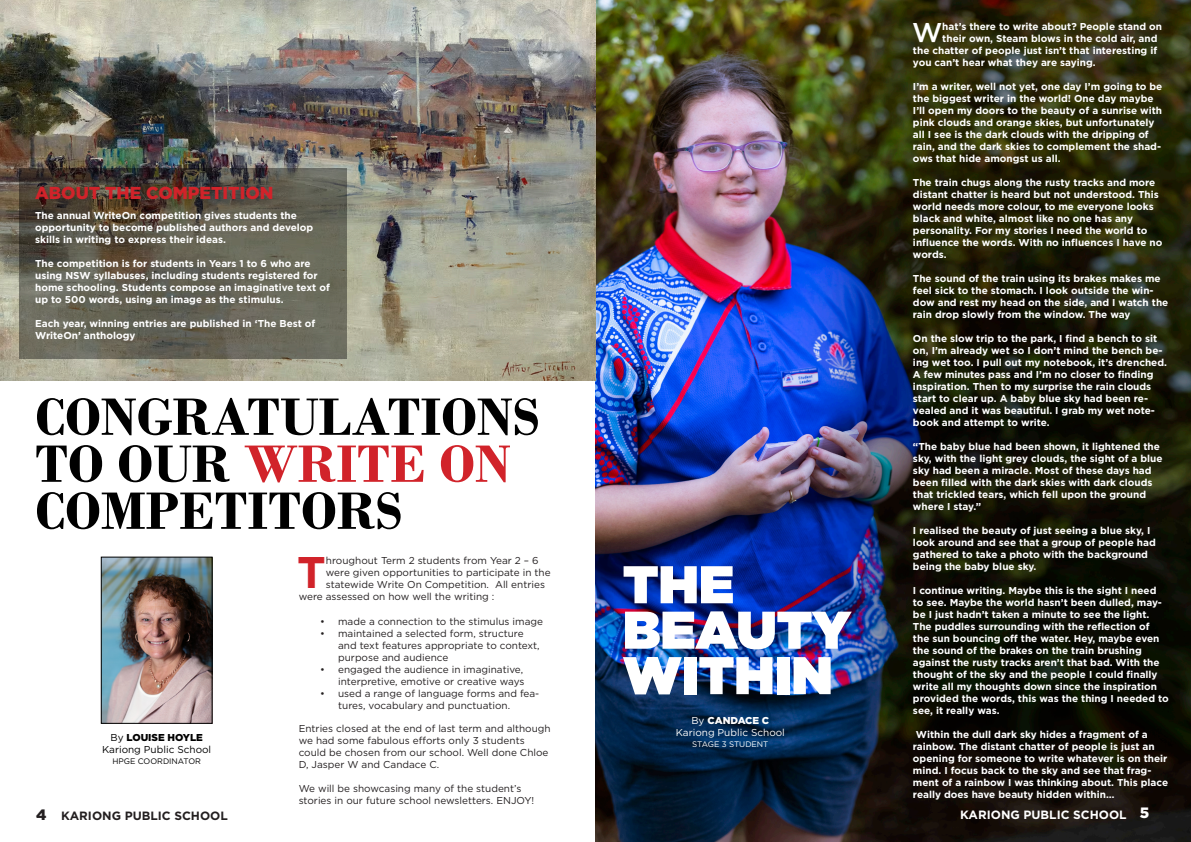
<style>
.page{position:relative;width:1191px;height:842px;background:#fff}
.page>*{position:absolute;margin:0;border:0;box-sizing:border-box;transform-origin:0 0}
.t1{font:700 55.3px "Bodoni";color:#000}
.t2{font:700 55.3px "Bodoni";color:#d1232a}
.t3{font:900 53px "Gotham";color:#fff}
.t4{font:700 44.3px "Gotham";color:#d1232a}
.t5{font:500 27.1px "Gotham";color:#fff}
.t6{font:900 17.3px "Gotham";color:#d1232a}
.t7{font:700 12px "Gotham";color:#231f20}
.t8{font:700 12px "Gotham";color:#fff}
.t9{font:700 10px/12px "Gotham";color:#fff}
.t10{font:10px/12px "Gotham";color:#231f20}
.t11{font:10px "Gotham";color:#fff}
.t12{font:10px "Gotham";color:#000}
.t13{font:900 10px "Gotham";color:#000}
.t14{font:900 10px "Gotham";letter-spacing:-.005em;color:#fff}
.t15{font:8px "Gotham";color:#000}
.t16{font:8px "Gotham";color:#fff}
.s1{color:#000}
.s2{font-weight:400}
.s3{font-weight:900;font-size:15px}
</style>
<div class="page">
<img style="left:595px;top:0;width:596px;height:842px">
<img style="left:103px;top:559px;width:108px;height:163px">
<div style="left:101px;top:557px;width:112px;height:167px;border:1px solid #000"></div>
<img style="left:0;top:0;width:596px;height:381px">
<svg style="left:19px;top:168px;width:328px;height:191px;background:#5e5a4e"></svg>
<p class="t6" style="left:35px;top:181px;width:240px">ABOUT THE COMPETITION</p>
<p class="t9" style="left:35px;top:209px;width:280px">The annual WriteOn competition gives students the opportunity to become published authors and develop skills in writing to express their ideas.</p>
<p class="t9" style="left:35px;top:257px;width:296px">The competition is for students in Years 1 to 6 who are using NSW syllabuses, including students registered for home schooling. Students compose an imaginative text of up to 500 words, using an image as the stimulus.</p>
<p class="t9" style="left:35px;top:317px;width:282px">Each year, winning entries are published in ‘The Best of<br>WriteOn’ anthology</p>
<p class="t1" style="left:35px;top:384px;width:506px">CONGRATULATIONS</p>
<p class="t2" style="left:35px;top:431px;width:477px"><span class="s1">TO OUR</span> WRITE ON</p>
<p class="t1" style="left:35px;top:478px;width:369px">COMPETITORS</p>
<p class="t4" style="left:297px;top:543px;width:30px">T</p>
<p class="t10" style="left:326px;top:554px;width:214px">hroughout Term 2 students from Year 2 – 6</p>
<p class="t10" style="left:326px;top:566px;width:226px">were given opportunities to participate in the</p>
<p class="t10" style="left:326px;top:578px;width:220px">statewide Write On Competition. All entries</p>
<p class="t10" style="left:299px;top:590px;width:197px">were assessed on how well the writing :</p>
<p class="t13" style="left:111px;top:731px;width:94px"><span class="s2">By</span> LOUISE HOYLE</p>
<p class="t12" style="left:102px;top:743px;width:111px">Kariong Public School</p>
<p class="t15" style="left:112px;top:756px;width:90px">HPGE COORDINATOR</p>
<p class="t10" style="left:320px;top:615px;width:224px">• made a connection to the stimulus image</p>
<p class="t10" style="left:338px;top:627px;width:203px;text-indent:-18px">• maintained a selected form, structure and text features appropriate to context, purpose and audience</p>
<p class="t10" style="left:320px;top:663px;width:206px;text-align:right">• engaged the audience in imaginative, interpretive, emotive or creative ways</p>
<p class="t10" style="left:338px;top:687px;width:203px;text-indent:-18px">• used a range of language forms and fea&shy;tures, vocabulary and punctuation.</p>
<p class="t10" style="left:299px;top:722px;width:253px">Entries closed at the end of last term and although we had some fabulous efforts only 3 students could be chosen from our school. Well done Chloe D, Jasper W and Candace C.</p>
<p class="t10" style="left:299px;top:782px;width:237px">We will be showcasing many of the student’s stories in our future school newsletters. ENJOY!</p>
<p class="t3" style="left:623px;top:546px;width:113px">THE</p>
<p class="t3" style="left:623px;top:592px;width:229px">BEAUTY</p>
<p class="t3" style="left:623px;top:637px;width:211px">WITHIN</p>
<p class="t14" style="left:691px;top:714px;width:79px"><span class="s2">By</span> CANDACE C</p>
<p class="t11" style="left:676px;top:726px;width:111px">Kariong Public School</p>
<p class="t16" style="left:692px;top:739px;width:78px">STAGE 3 STUDENT</p>
<p class="t5" style="left:912px;top:15px;width:32px">W</p>
<p class="t9" style="left:942px;top:21px;width:221px">hat’s there to write about? People stand on</p>
<p class="t9" style="left:942px;top:33px;width:217px">their own, Steam blows in the cold air, and</p>
<p class="t9" style="left:913px;top:45px;width:246px">the chatter of people just isn’t that interesting if</p>
<p class="t9" style="left:913px;top:57px;width:184px">you can’t hear what they are saying.</p>
<p class="t9" style="left:913px;top:81px;width:251px">I’m a writer, well not yet, one day I’m going to be the biggest writer in the world! One day maybe I’ll open my doors to the beauty of a sunrise with pink clouds and orange skies, but unfortunately all I see is the dark clouds with the dripping of rain, and the dark skies to complement the shad&shy;ows that hide amongst us all.</p>
<p class="t9" style="left:913px;top:177px;width:251px">The train chugs along the rusty tracks and more distant chatter is heard but not understood. This world needs more colour, to me everyone looks black and white, almost like no one has any personality. For my stories I need the world to influence the words. With no influences I have no words.</p>
<p class="t9" style="left:913px;top:273px;width:257px">The sound of the train using its brakes makes me feel sick to the stomach. I look outside the win&shy;dow and rest my head on the side, and I watch the rain drop slowly from the window. The way</p>
<p class="t9" style="left:913px;top:333px;width:255px">On the slow trip to the park, I find a bench to sit on, I’m already wet so I don’t mind the bench be&shy;ing wet too. I pull out my notebook, it’s drenched.<br>A few minutes pass and I’m no closer to finding inspiration. Then to my surprise the rain clouds start to clear up. A baby blue sky had been re&shy;vealed and it was beautiful. I grab my wet note&shy;book and attempt to write.</p>
<p class="t9" style="left:913px;top:441px;width:251px">“The baby blue had been shown, it lightened the sky, with the light grey clouds, the sight of a blue sky had been a miracle. Most of these days had been filled with the dark skies with dark clouds that trickled tears, which fell upon the ground where I stay.”</p>
<p class="t9" style="left:913px;top:525px;width:244px">I realised the beauty of just seeing a blue sky, I look around and see that a group of people had gathered to take a photo with the background being the baby blue sky.</p>
<p class="t9" style="left:913px;top:585px;width:257px">I continue writing. Maybe this is the sight I need to see. Maybe the world hasn’t been dulled, may&shy;be I just hadn’t taken a minute to see the light.<br>The puddles surrounding with the reflection of<br>the sun bouncing off the water. Hey, maybe even the sound of the brakes on the train brushing against the rusty tracks aren’t that bad. With the thought of the sky and the people I could finally write all my thoughts down since the inspiration provided the words, this was the thing I needed to see, it really was.</p>
<p class="t9" style="left:913px;top:729px;width:257px;text-indent:3px">Within the dull dark sky hides a fragment of a rainbow. The distant chatter of people is just an opening for someone to write whatever is on their mind. I focus back to the sky and see that frag&shy;ment of a rainbow I was thinking about. This place really does have beauty hidden within…</p>
<p class="t7" style="left:36px;top:807px;width:193px"><span class="s3">4</span> KARIONG PUBLIC SCHOOL</p>
<p class="t8" style="left:960px;top:806px;width:191px">KARIONG PUBLIC SCHOOL <span class="s3">5</span></p>
</div>
